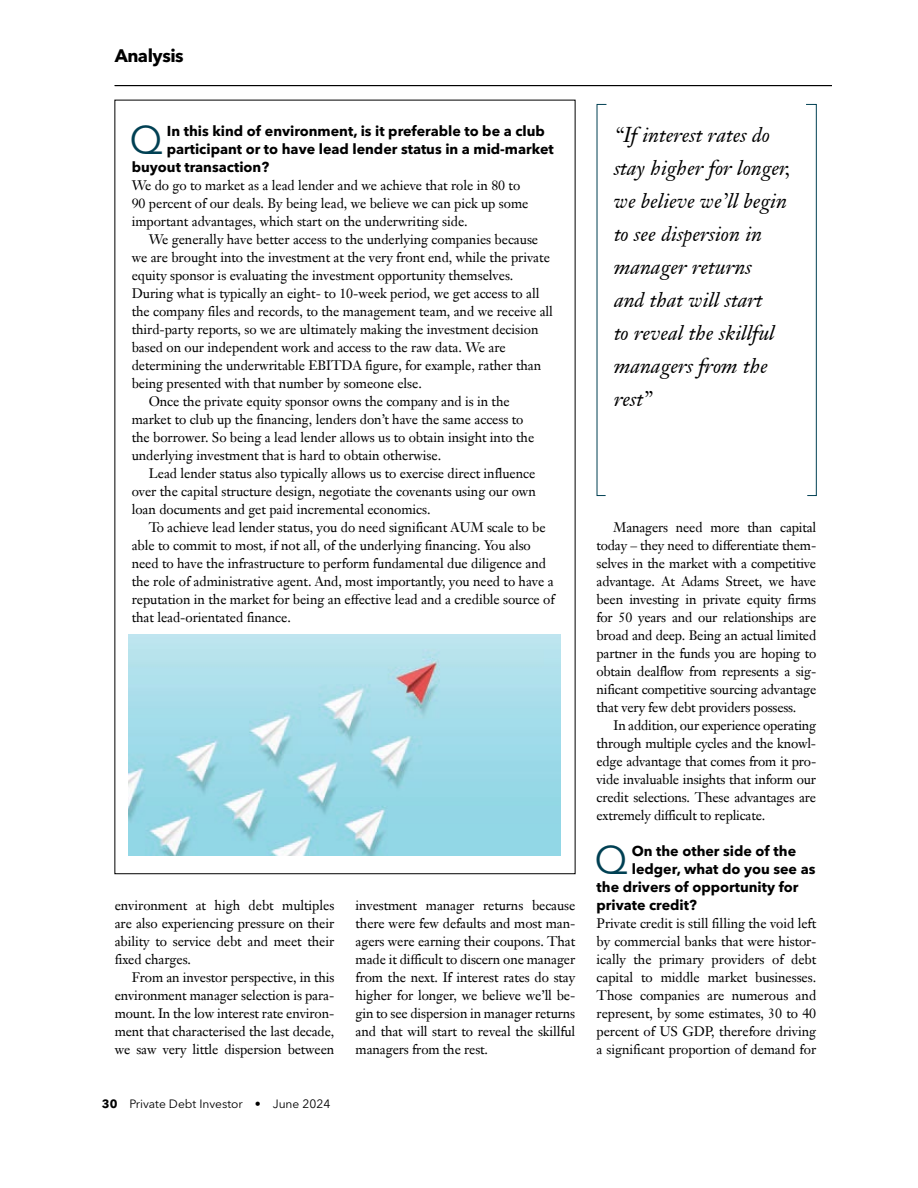
<style>
.page{position:relative;width:918px;height:1188px;background:#fff}
.page>*{position:absolute;margin:0;border:0;box-sizing:border-box;transform-origin:0 0}
.t1{font:39.6px "Avenir Next LT Pro";color:#004053}
.t2{font:italic 21px/33px "Janson Text LT Pro";color:#000}
.t3{font:700 18px "Avenir Next LT Pro";letter-spacing:-.025em;color:#000}
.t4{font:700 14.25px "Avenir Next LT Pro";color:#000}
.t5{font:13.5px/18px "Janson Text LT Pro";letter-spacing:-.005em;color:#000;text-align:justify}
.t6{font:12px "Avenir Next LT Pro";color:#000}
.s1{font-weight:700}
</style>
<div class="page">
<hr style="left:115px;top:85px;width:717px;height:1px;background:#000">
<svg style="left:806px;top:104px;width:11px;height:392px"></svg>
<svg style="left:596px;top:104px;width:11px;height:392px"></svg>
<img style="left:129px;top:634px;width:432px;height:222px">
<h3 class="t3" style="left:115px;top:45px;width:71px">Analysis</h3>
<h1 class="t1" style="left:129px;top:116px;width:35px">Q</h1>
<p class="t4" style="left:167px;top:122px;width:380px">In this kind of environment, is it preferable to be a club</p>
<p class="t4" style="left:167px;top:140px;width:388px">participant or to have lead lender status in a mid-market</p>
<p class="t4" style="left:132px;top:158px;width:139px">buyout transaction?</p>
<p class="t5" style="left:132px;top:176px;width:398px;text-align:left">We do go to market as a lead lender and we achieve that role in 80 to<br>90 percent of our deals. By being lead, we believe we can pick up some important advantages, which start on the underwriting side.</p>
<p class="t5" style="left:149px;top:230px;width:391px">We generally have better access to the underlying companies because</p>
<p class="t5" style="left:132px;top:248px;width:420px">we are brought into the investment at the very front end, while the private</p>
<p class="t5" style="left:132px;top:266px;width:383px">equity sponsor is evaluating the investment opportunity themselves.</p>
<p class="t5" style="left:132px;top:284px;width:409px">During what is typically an eight- to 10-week period, we get access to all</p>
<p class="t5" style="left:132px;top:302px;width:423px">the company files and records, to the management team, and we receive all</p>
<p class="t5" style="left:132px;top:320px;width:408px">third-party reports, so we are ultimately making the investment decision</p>
<p class="t5" style="left:132px;top:338px;width:376px">based on our independent work and access to the raw data. We are</p>
<p class="t5" style="left:132px;top:356px;width:411px">determining the underwritable EBITDA figure, for example, rather than</p>
<p class="t5" style="left:132px;top:374px;width:292px">being presented with that number by someone else.</p>
<p class="t5" style="left:149px;top:392px;width:363px">Once the private equity sponsor owns the company and is in the</p>
<p class="t5" style="left:132px;top:410px;width:393px">market to club up the financing, lenders don’t have the same access to</p>
<p class="t5" style="left:132px;top:428px;width:404px">the borrower. So being a lead lender allows us to obtain insight into the</p>
<p class="t5" style="left:132px;top:446px;width:311px">underlying investment that is hard to obtain otherwise.</p>
<p class="t5" style="left:149px;top:464px;width:388px">Lead lender status also typically allows us to exercise direct influence</p>
<p class="t5" style="left:132px;top:482px;width:406px">over the capital structure design, negotiate the covenants using our own</p>
<p class="t5" style="left:132px;top:500px;width:300px">loan documents and get paid incremental economics.</p>
<p class="t5" style="left:149px;top:518px;width:398px">To achieve lead lender status, you do need significant AUM scale to be</p>
<p class="t5" style="left:132px;top:536px;width:401px">able to commit to most, if not all, of the underlying financing. You also</p>
<p class="t5" style="left:132px;top:554px;width:416px">need to have the infrastructure to perform fundamental due diligence and</p>
<p class="t5" style="left:132px;top:572px;width:424px">the role of administrative agent. And, most importantly, you need to have a</p>
<p class="t5" style="left:132px;top:590px;width:424px">reputation in the market for being an effective lead and a credible source of</p>
<p class="t5" style="left:132px;top:608px;width:161px">that lead-orientated finance.</p>
<p class="t5" style="left:115px;top:896px;width:221px">environment at high debt multiples are also experiencing pressure on their ability to service debt and meet their fixed charges.</p>
<p class="t5" style="left:115px;top:968px;width:221px;text-indent:17px">From an investor perspective, in this environment manager selection is para&shy;mount. In the low interest rate environ&shy;ment that characterised the last decade, we saw very little dispersion between</p>
<p class="t6" style="left:102px;top:1097px;width:230px"><span class="s1">30</span> Private Debt Investor • June 2024</p>
<p class="t5" style="left:356px;top:896px;width:221px">investment manager returns because there were few defaults and most man&shy;agers were earning their coupons. That made it difficult to discern one manager from the next. If interest rates do stay higher for longer, we believe we’ll be&shy;gin to see dispersion in manager returns and that will start to reveal the skillful managers from the rest.</p>
<h2 class="t2" style="left:614px;top:118px;width:178px">“If interest rates do stay higher for longer, we believe we’ll begin to see dispersion in manager returns<br>and that will start<br>to reveal the skillful managers from the rest”</h2>
<p class="t5" style="left:597px;top:518px;width:221px;text-indent:17px">Managers need more than capital today – they need to differentiate them&shy;selves in the market with a competitive advantage. At Adams Street, we have been investing in private equity firms for 50 years and our relationships are broad and deep. Being an actual limited partner in the funds you are hoping to obtain dealflow from represents a sig&shy;nificant competitive sourcing advantage that very few debt providers possess.</p>
<p class="t5" style="left:597px;top:716px;width:221px;text-indent:17px">In addition, our experience operating through multiple cycles and the knowl&shy;edge advantage that comes from it pro&shy;vide invaluable insights that inform our credit selections. These advantages are extremely difficult to replicate.</p>
<h1 class="t1" style="left:594px;top:836px;width:35px">Q</h1>
<p class="t4" style="left:632px;top:842px;width:166px">On the other side of the</p>
<p class="t4" style="left:632px;top:860px;width:185px">ledger, what do you see as</p>
<p class="t4" style="left:597px;top:878px;width:204px">the drivers of opportunity for</p>
<p class="t4" style="left:597px;top:896px;width:102px">private credit?</p>
<p class="t5" style="left:597px;top:914px;width:221px">Private credit is still filling the void left by commercial banks that were histor&shy;ically the primary providers of debt capital to middle market businesses.<br>Those companies are numerous and represent, by some estimates, 30 to 40 percent of US GDP, therefore driving a significant proportion of demand for</p>
</div>
